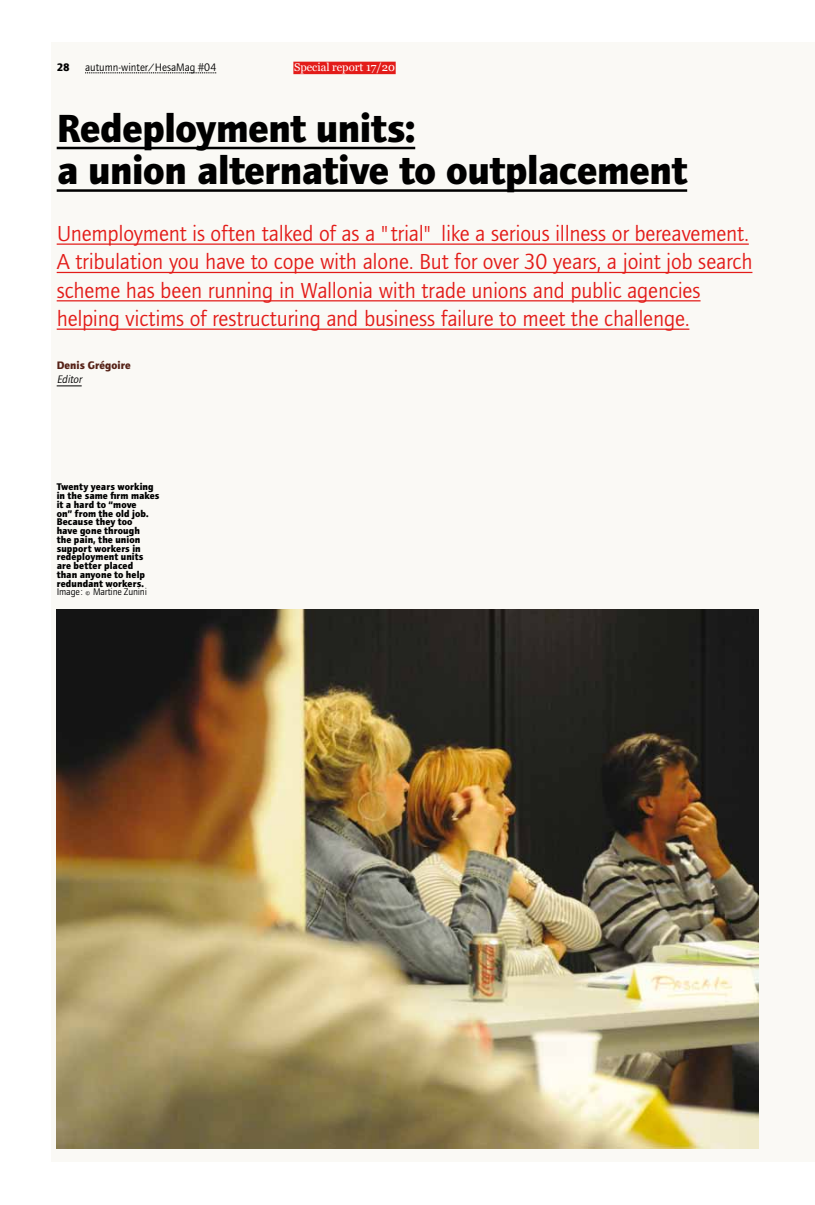
<style>
.page{position:relative;width:815px;height:1205px;background:#fff}
.page>*{position:absolute;margin:0;border:0;box-sizing:border-box;transform-origin:0 0}
.t1{font:700 40.62px/42.5px "Foundry Journal";letter-spacing:-.01em;color:#000}
.t2{font:22.5px/28.4px "Foundry Journal";letter-spacing:-.01em;color:#e31c19}
.t3{font:11.25px "Foundry Journal";color:#000}
.t4{font:11.25px "Georgia";color:#fff}
.t5{font:700 11.25px "Foundry Journal";letter-spacing:.01em;color:#562217}
.t6{font:italic 11.25px "Foundry Journal";letter-spacing:-.005em;color:#000}
.t7{font:700 11.25px "Foundry Journal";color:#000}
.t8{font:700 10px/8.8px "Foundry Journal";letter-spacing:.01em;color:#000}
.t9{font:10px "Foundry Journal";letter-spacing:-.02em;color:#000}
</style>
<div class="page">
<div style="left:51px;top:43px;width:764px;height:1119px;background:#faf9f5"></div>
<svg style="left:85px;top:73px;width:131px;height:1px"></svg>
<div style="left:293px;top:62px;width:103px;height:12px;background:#e31c19"></div>
<svg style="left:57px;top:385px;width:25px;height:1px"></svg>
<hr style="left:57px;top:147px;width:358px;height:2px;background:#000">
<hr style="left:57px;top:189px;width:630px;height:3px;background:#000">
<hr style="left:57px;top:243px;width:692px;height:2px;background:#e31c19">
<hr style="left:57px;top:272px;width:695px;height:1px;background:#e31c19">
<hr style="left:57px;top:300px;width:644px;height:1px;background:#e31c19">
<hr style="left:57px;top:328px;width:632px;height:2px;background:#e31c19">
<img style="left:57px;top:609px;width:701px;height:539px">
<p class="t7" style="left:57px;top:60px;width:15px">28</p>
<p class="t3" style="left:85px;top:61px;width:133px">autumn-winter/HesaMag #04</p>
<p class="t4" style="left:294px;top:61px;width:102px">Special report 17/20</p>
<h1 class="t1" style="left:57px;top:107px;width:632px">Redeployment units:<br>a union alternative to outplacement</h1>
<p class="t2" style="left:57px;top:220px;width:697px">Unemployment is often talked of as a "trial" like a serious illness or bereavement.<br>A tribulation you have to cope with alone. But for over 30 years, a joint job search scheme has been running in Wallonia with trade unions and public agencies helping victims of restructuring and business failure to meet the challenge.</p>
<p class="t5" style="left:57px;top:358px;width:76px">Denis Grégoire</p>
<p class="t6" style="left:57px;top:373px;width:27px">Editor</p>
<p class="t8" style="left:57px;top:483px;width:104px">Twenty years working in the same firm makes it a hard to “move<br>on” from the old job.<br>Because they too<br>have gone through<br>the pain, the union support workers in redeployment units are better placed<br>than anyone to help redundant workers.</p>
<p class="t9" style="left:57px;top:586px;width:92px">Image: © Martine Zunini</p>
</div>
